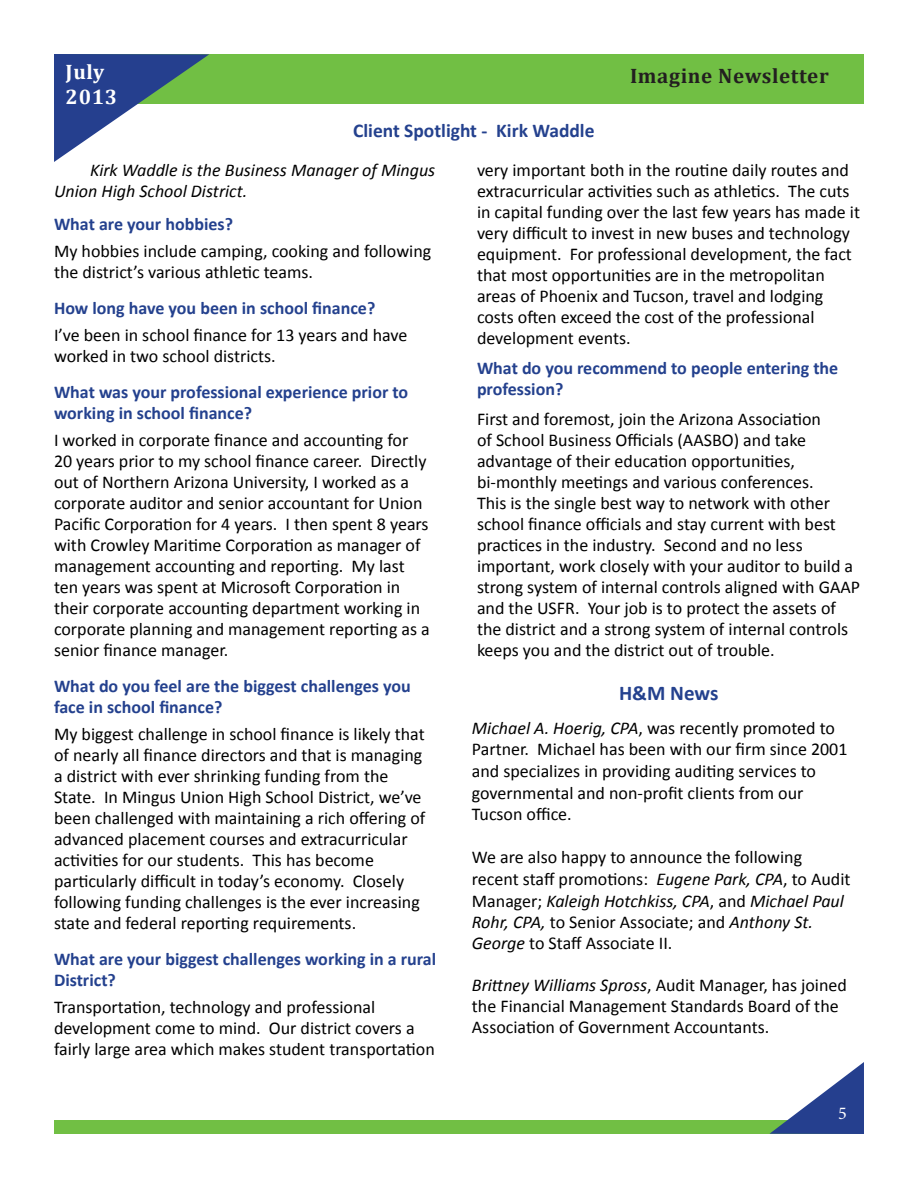
<style>
.page{position:relative;width:918px;height:1188px;background:#fff}
.page>*{position:absolute;margin:0;border:0;box-sizing:border-box;transform-origin:0 0}
.t1{font:700 21px "Cambria";letter-spacing:.03em;color:#231f20}
.t2{font:700 21px "Cambria";letter-spacing:.03em;color:#fff}
.t3{font:700 21px "Calibri";color:#24418e}
.t4{font:700 19.5px "Calibri";color:#24418e}
.t5{font:18px/21px "Calibri";color:#000}
.t6{font:700 18px/21px "Calibri";color:#24418e}
.t7{font:italic 18px/21px "Calibri";color:#000}
.t8{font:18px "Minion Pro";color:#fff}
.s1{font-style:italic}
</style>
<div class="page">
<div style="left:54px;top:1120px;width:810px;height:14px;background:#71bf44"></div>
<div style="left:54px;top:54px;width:810px;height:50px;background:#71bf44"></div>
<svg style="left:54px;top:54px;width:155px;height:108px"></svg>
<svg style="left:770px;top:1062px;width:94px;height:72px"></svg>
<p class="t2" style="left:66px;top:57px;width:40px">July</p>
<p class="t1" style="left:630px;top:61px;width:200px">Imagine Newsletter</p>
<p class="t2" style="left:66px;top:82px;width:53px">2013</p>
<p class="t4" style="left:353px;top:118px;width:243px">Client Spotlight - Kirk Waddle</p>
<p class="t7" style="left:54px;top:158px;width:383px;text-indent:36px">Kirk Waddle is the Business Manager of Mingus<br>Union High School District.</p>
<p class="t6" style="left:54px;top:213px;width:181px">What are your hobbies?</p>
<p class="t5" style="left:54px;top:240px;width:379px">My hobbies include camping, cooking and following the district’s various athletic teams.</p>
<p class="t6" style="left:54px;top:297px;width:323px">How long have you been in school finance?</p>
<p class="t5" style="left:54px;top:324px;width:355px">I’ve been in school finance for 13 years and have worked in two school districts.</p>
<p class="t6" style="left:54px;top:381px;width:356px">What was your professional experience prior to working in school finance?</p>
<p class="t5" style="left:54px;top:429px;width:377px">I worked in corporate finance and accounting for 20 years prior to my school finance career. Directly out of Northern Arizona University, I worked as a corporate auditor and senior accountant for Union Pacific Corporation for 4 years. I then spent 8 years with Crowley Maritime Corporation as manager of management accounting and reporting. My last ten years was spent at Microsoft Corporation in their corporate accounting department working in corporate planning and management reporting as a senior finance manager.</p>
<p class="t6" style="left:54px;top:675px;width:358px">What do you feel are the biggest challenges you face in school finance?</p>
<p class="t5" style="left:54px;top:723px;width:373px">My biggest challenge in school finance is likely that of nearly all finance directors and that is managing a district with ever shrinking funding from the State. In Mingus Union High School District, we’ve been challenged with maintaining a rich offering of advanced placement courses and extracurricular activities for our students. This has become particularly difficult in today’s economy. Closely following funding challenges is the ever increasing state and federal reporting requirements.</p>
<p class="t6" style="left:54px;top:948px;width:384px">What are your biggest challenges working in a rural<br>District?</p>
<p class="t5" style="left:54px;top:996px;width:382px">Transportation, technology and professional development come to mind. Our district covers a fairly large area which makes student transportation</p>
<p class="t5" style="left:477px;top:160px;width:385px">very important both in the routine daily routes and extracurricular activities such as athletics. The cuts in capital funding over the last few years has made it very difficult to invest in new buses and technology equipment. For professional development, the fact that most opportunities are in the metropolitan areas of Phoenix and Tucson, travel and lodging costs often exceed the cost of the professional development events.</p>
<p class="t6" style="left:477px;top:358px;width:363px">What do you recommend to people entering the profession?</p>
<p class="t5" style="left:477px;top:409px;width:346px">First and foremost, join the Arizona Association of School Business Officials (AASBO) and take advantage of their education opportunities,</p>
<p class="t5" style="left:477px;top:472px;width:385px">bi-monthly meetings and various conferences.<br>This is the single best way to network with other school finance officials and stay current with best practices in the industry. Second and no less important, work closely with your auditor to build a strong system of internal controls aligned with GAAP and the USFR. Your job is to protect the assets of the district and a strong system of internal controls keeps you and the district out of trouble.</p>
<p class="t3" style="left:619px;top:680px;width:101px">H&amp;M News</p>
<p class="t5" style="left:472px;top:717px;width:377px;line-height:21.6px"><span class="s1">Michael A. Hoerig, CPA</span>, was recently promoted to Partner. Michael has been with our firm since 2001 and specializes in providing auditing services to governmental and non-profit clients from our</p>
<p class="t5" style="left:472px;top:804px;width:101px">Tucson office.</p>
<p class="t5" style="left:472px;top:847px;width:380px;line-height:21.5px">We are also happy to announce the following recent staff promotions: <span class="s1">Eugene Park, CPA</span>, to Audit Manager; <span class="s1">Kaleigh Hotchkiss, CPA</span>, and <span class="s1">Michael Paul Rohr, CPA,</span> to Senior Associate; and <span class="s1">Anthony St.<br>George</span> to Staff Associate II.</p>
<p class="t5" style="left:472px;top:975px;width:377px"><span class="s1">Brittney Williams Spross</span>, Audit Manager, has joined the Financial Management Standards Board of the<br>Association of Government Accountants.</p>
<p class="t8" style="left:838px;top:1101px;width:10px">5</p>
</div>
